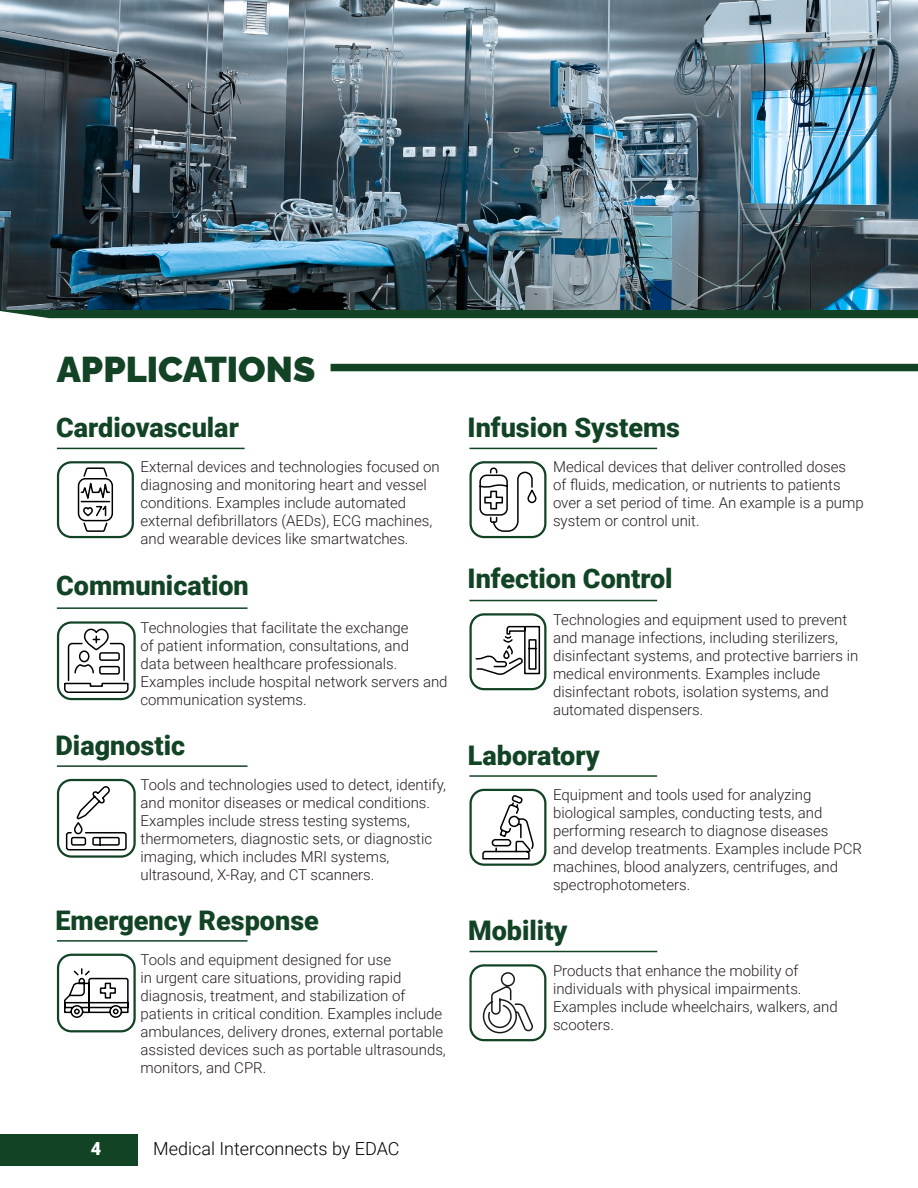
<style>
.page{position:relative;width:918px;height:1188px;background:#fff}
.page>*{position:absolute;margin:0;border:0;box-sizing:border-box;transform-origin:0 0}
.t1{font:900 36px "Raleway";color:#124325}
.t2{font:900 27px "Roboto";color:#124325}
.t3{font:300 18px "Roboto";color:#000}
.t4{font:900 18px "Roboto";color:#fff}
.t5{font:300 15px/18px "Roboto";color:#231f20}
</style>
<div class="page">
<div style="left:0;top:1134px;width:138px;height:32px;background:#124325"></div>
<svg style="left:0;top:309px;width:918px;height:9px;background:#1a482f"></svg>
<img style="left:0;top:0;width:918px;height:309px">
<div style="left:57px;top:461px;width:77px;height:77px;border:2px solid #124325;border-radius:14px"></div>
<svg style="left:77px;top:467px;width:37px;height:65px"></svg>
<hr style="left:57px;top:448px;width:188px;height:1px;background:#124325">
<hr style="left:470px;top:951px;width:187px;height:1px;background:#124325">
<div style="left:469px;top:964px;width:77px;height:77px;border:2px solid #124325;border-radius:14px"></div>
<svg style="left:482px;top:972px;width:51px;height:62px"></svg>
<hr style="left:57px;top:607px;width:191px;height:2px;background:#124325">
<div style="left:57px;top:621px;width:79px;height:79px;border:2px solid #124325;border-radius:14px"></div>
<svg style="left:63px;top:626px;width:66px;height:67px"></svg>
<hr style="left:57px;top:765px;width:191px;height:2px;background:#124325">
<div style="left:57px;top:779px;width:79px;height:79px;border:2px solid #124325;border-radius:14px"></div>
<svg style="left:65px;top:786px;width:62px;height:65px"></svg>
<hr style="left:57px;top:940px;width:191px;height:2px;background:#124325">
<div style="left:57px;top:954px;width:79px;height:78px;border:2px solid #124325;border-radius:14px"></div>
<svg style="left:64px;top:968px;width:65px;height:50px"></svg>
<div style="left:331px;top:364px;width:587px;height:7px;background:#124325"></div>
<hr style="left:469px;top:448px;width:188px;height:1px;background:#124325">
<div style="left:469px;top:461px;width:77px;height:77px;border:2px solid #124325;border-radius:14px"></div>
<svg style="left:479px;top:467px;width:58px;height:65px"></svg>
<hr style="left:469px;top:775px;width:188px;height:2px;background:#124325">
<div style="left:469px;top:789px;width:77px;height:77px;border:2px solid #124325;border-radius:14px"></div>
<svg style="left:482px;top:795px;width:52px;height:65px"></svg>
<hr style="left:469px;top:600px;width:188px;height:1px;background:#124325">
<div style="left:469px;top:613px;width:77px;height:77px;border:2px solid #124325;border-radius:14px"></div>
<svg style="left:475px;top:625px;width:66px;height:50px"></svg>
<h1 class="t1" style="left:57px;top:342px;width:260px">APPLICATIONS</h1>
<h2 class="t2" style="left:56px;top:409px;width:184px">Cardiovascular</h2>
<p class="t5" style="left:141px;top:458px;width:301px">External devices and technologies focused on diagnosing and monitoring heart and vessel conditions. Examples include automated external defibrillators (AEDs), ECG machines, and wearable devices like smartwatches.</p>
<h2 class="t2" style="left:56px;top:566px;width:194px">Communication</h2>
<p class="t5" style="left:141px;top:618px;width:309px">Technologies that facilitate the exchange<br>of patient information, consultations, and<br>data between healthcare professionals.<br>Examples include hospital network servers and communication systems.</p>
<h2 class="t2" style="left:56px;top:726px;width:131px">Diagnostic</h2>
<p class="t5" style="left:141px;top:775px;width:307px">Tools and technologies used to detect, identify, and monitor diseases or medical conditions.<br>Examples include stress testing systems, thermometers, diagnostic sets, or diagnostic imaging, which includes MRI systems, ultrasound, X-Ray, and CT scanners.</p>
<h2 class="t2" style="left:55px;top:902px;width:265px">Emergency Response</h2>
<p class="t5" style="left:141px;top:950px;width:307px">Tools and equipment designed for use<br>in urgent care situations, providing rapid diagnosis, treatment, and stabilization of patients in critical condition. Examples include ambulances, delivery drones, external portable assisted devices such as portable ultrasounds, monitors, and CPR.</p>
<h2 class="t2" style="left:468px;top:409px;width:214px">Infusion Systems</h2>
<p class="t5" style="left:553px;top:458px;width:312px">Medical devices that deliver controlled doses<br>of fluids, medication, or nutrients to patients over a set period of time. An example is a pump system or control unit.</p>
<h2 class="t2" style="left:468px;top:560px;width:207px">Infection Control</h2>
<p class="t5" style="left:553px;top:610px;width:307px">Technologies and equipment used to prevent and manage infections, including sterilizers, disinfectant systems, and protective barriers in medical environments. Examples include disinfectant robots, isolation systems, and automated dispensers.</p>
<h2 class="t2" style="left:468px;top:736px;width:133px">Laboratory</h2>
<p class="t5" style="left:553px;top:785px;width:311px">Equipment and tools used for analyzing biological samples, conducting tests, and performing research to diagnose diseases<br>and develop treatments. Examples include PCR machines, blood analyzers, centrifuges, and spectrophotometers.</p>
<h2 class="t2" style="left:468px;top:912px;width:101px">Mobility</h2>
<p class="t5" style="left:553px;top:961px;width:286px">Products that enhance the mobility of individuals with physical impairments.<br>Examples include wheelchairs, walkers, and scooters.</p>
<p class="t4" style="left:91px;top:1136px;width:12px">4</p>
<p class="t3" style="left:153px;top:1136px;width:248px">Medical Interconnects by EDAC</p>
</div>
